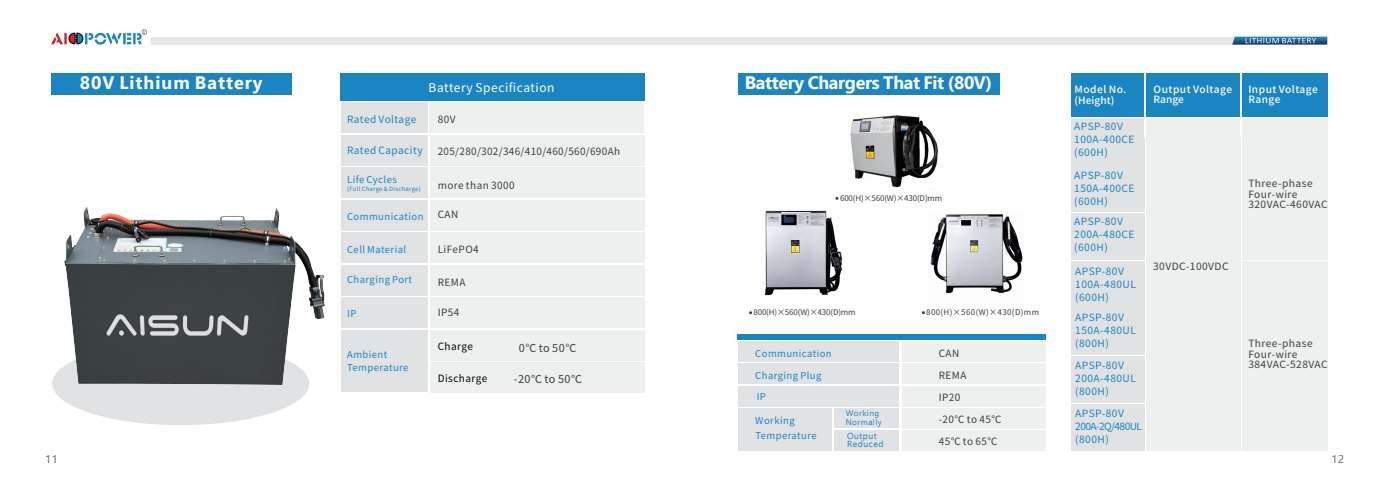
<style>
.page{position:relative;width:1389px;height:497px;background:#fff}
.page>*{position:absolute;margin:0;border:0;box-sizing:border-box;transform-origin:0 0}
.t1{font:700 18px "Ebrima";letter-spacing:-.025em;color:#fff}
.t2{font:700 18px "Ebrima";letter-spacing:.055em;color:#fff}
.t3{font:12px "Source Han Sans CN";letter-spacing:.045em;color:#fff}
.t4{font:11px "Ebrima";color:#5c5e62}
.t5{font:10.9px "Source Han Sans CN";letter-spacing:.045em;color:#3e3e3f}
.t6{font:10.1px "Source Han Sans CN";letter-spacing:.045em;color:#1b85c2}
.t7{font:10px/10.7px "Source Han Sans CN";letter-spacing:.045em;color:#3e3e3f}
.t8{font:10px/13px "Source Han Sans CN";letter-spacing:.045em;color:#1b85c2}
.t9{font:500 10px/10.7px "Source Han Sans CN";letter-spacing:.045em;color:#fff}
.t10{font:10px/13px "Source Han Sans CN";letter-spacing:-.01em;color:#1b85c2}
.t11{font:500 10px/10.7px "Source Han Sans CN";letter-spacing:.02em;color:#fff}
.t12{font:10px "Source Han Sans CN";letter-spacing:.045em;color:#030303}
.t13{font:9.5px/15.2px "Source Han Sans CN";letter-spacing:.045em;color:#1b85c2}
.t14{font:8.7px/8.6px "Ebrima";letter-spacing:.055em;color:#1b85c2}
.t15{font:8.2px/8.4px "Ebrima";letter-spacing:.055em;color:#1b85c2}
.t16{font:7.8px "Source Han Sans CN";letter-spacing:-.02em;color:#3e3e3f}
.t17{font:7.8px "Source Han Sans CN";letter-spacing:.045em;color:#3e3e3f}
.t18{font:5.9px "Source Han Sans CN";letter-spacing:.045em;color:#1b85c2}
</style>
<div class="page">
<div style="left:151px;top:37px;width:1090px;height:8px;background:#e6e7e9"></div>
<img style="left:51px;top:29px;width:96px;height:16px">
<svg style="left:1232px;top:37px;width:95px;height:8px"></svg>
<div style="left:737px;top:334px;width:309px;height:5px;background:#1b85c2"></div>
<div style="left:738px;top:341px;width:161px;height:20px;background:#e0e2e3"></div>
<div style="left:902px;top:341px;width:143px;height:20px;background:#eef0f0"></div>
<div style="left:738px;top:363px;width:161px;height:20px;background:#e0e2e3"></div>
<div style="left:902px;top:363px;width:143px;height:20px;background:#eef0f0"></div>
<div style="left:738px;top:385px;width:161px;height:21px;background:#e0e2e3"></div>
<div style="left:902px;top:385px;width:144px;height:21px;background:#eef0f0"></div>
<div style="left:738px;top:407px;width:161px;height:27px;background:#e0e2e3"></div>
<div style="left:902px;top:407px;width:144px;height:21px;background:#eef0f0"></div>
<div style="left:738px;top:429px;width:161px;height:21px;background:#e0e2e3"></div>
<div style="left:902px;top:429px;width:144px;height:21px;background:#eef0f0"></div>
<hr style="left:832px;top:406px;width:2px;height:46px;background:#fff">
<hr style="left:833px;top:428px;width:66px;height:1px;background:#fff">
<div style="left:1071px;top:74px;width:256px;height:43px;background:#1b85c2"></div>
<div style="left:1071px;top:118px;width:73px;height:46px;background:#e0e2e3"></div>
<div style="left:1146px;top:118px;width:94px;height:332px;background:#eef0f0"></div>
<div style="left:1071px;top:165px;width:73px;height:47px;background:#e0e2e3"></div>
<div style="left:1071px;top:213px;width:73px;height:46px;background:#e0e2e3"></div>
<div style="left:1071px;top:260px;width:73px;height:47px;background:#e0e2e3"></div>
<div style="left:1071px;top:308px;width:73px;height:46px;background:#e0e2e3"></div>
<div style="left:1071px;top:355px;width:73px;height:47px;background:#e0e2e3"></div>
<div style="left:1071px;top:403px;width:73px;height:46px;background:#e0e2e3"></div>
<div style="left:1242px;top:118px;width:85px;height:141px;background:#eef0f0"></div>
<div style="left:1242px;top:261px;width:85px;height:189px;background:#eef0f0"></div>
<hr style="left:1144px;top:71px;width:2px;height:66px;background:#fff">
<hr style="left:1240px;top:70px;width:2px;height:67px;background:#fff">
<div style="left:341px;top:73px;width:304px;height:28px;background:#1b85c2"></div>
<div style="left:342px;top:103px;width:86px;height:30px;background:#e0e2e3"></div>
<div style="left:430px;top:103px;width:214px;height:30px;background:#eef0f0"></div>
<div style="left:342px;top:135px;width:86px;height:30px;background:#e0e2e3"></div>
<div style="left:430px;top:135px;width:214px;height:30px;background:#eef0f0"></div>
<div style="left:342px;top:167px;width:86px;height:30px;background:#e0e2e3"></div>
<div style="left:430px;top:167px;width:214px;height:30px;background:#eef0f0"></div>
<div style="left:342px;top:200px;width:86px;height:30px;background:#e0e2e3"></div>
<div style="left:430px;top:200px;width:215px;height:30px;background:#eef0f0"></div>
<div style="left:342px;top:232px;width:86px;height:30px;background:#e0e2e3"></div>
<div style="left:430px;top:232px;width:215px;height:30px;background:#eef0f0"></div>
<div style="left:342px;top:265px;width:86px;height:30px;background:#e0e2e3"></div>
<div style="left:430px;top:265px;width:215px;height:30px;background:#eef0f0"></div>
<div style="left:342px;top:297px;width:86px;height:30px;background:#e0e2e3"></div>
<div style="left:431px;top:297px;width:214px;height:30px;background:#eef0f0"></div>
<div style="left:342px;top:330px;width:86px;height:61px;background:#e0e2e3"></div>
<div style="left:431px;top:330px;width:214px;height:30px;background:#eef0f0"></div>
<div style="left:431px;top:362px;width:214px;height:30px;background:#eef0f0"></div>
<div style="left:52px;top:341px;width:257px;height:83px;background:#e0e2e3;border-radius:50%"></div>
<div style="left:52px;top:74px;width:240px;height:21px;background:#1b85c2"></div>
<div style="left:738px;top:74px;width:262px;height:21px;background:#1b85c2"></div>
<img style="left:930px;top:214px;width:93px;height:80px">
<img style="left:765px;top:210px;width:78px;height:86px">
<img style="left:52px;top:178px;width:334px;height:235px">
<img style="left:850px;top:115px;width:88px;height:73px">
<h1 class="t2" style="left:80px;top:69px;width:184px">80V Lithium Battery</h1>
<p class="t3" style="left:429px;top:80px;width:127px">Battery Specification</p>
<p class="t6" style="left:347px;top:113px;width:71px">Rated Voltage</p>
<p class="t6" style="left:347px;top:144px;width:77px">Rated Capacity</p>
<p class="t13" style="left:347px;top:172px;width:51px">Life Cycles</p>
<p class="t18" style="left:347px;top:185px;width:75px">(Full Charge &amp; Discharge)</p>
<p class="t13" style="left:347px;top:209px;width:78px">Communication</p>
<p class="t13" style="left:347px;top:241px;width:61px">Cell Material</p>
<p class="t13" style="left:347px;top:271px;width:67px">Charging Port</p>
<p class="t13" style="left:347px;top:305px;width:11px">IP</p>
<p class="t13" style="left:347px;top:348px;width:63px;line-height:12.6px">Ambient<br>Temperature</p>
<p class="t7" style="left:438px;top:114px;width:19px">80V</p>
<p class="t7" style="left:438px;top:146px;width:184px">205/280/302/346/410/460/560/690Ah</p>
<p class="t7" style="left:438px;top:180px;width:78px">more than 3000</p>
<p class="t7" style="left:438px;top:209px;width:22px">CAN</p>
<p class="t7" style="left:438px;top:244px;width:43px">LiFePO4</p>
<p class="t7" style="left:438px;top:276px;width:29px">REMA</p>
<p class="t7" style="left:438px;top:306px;width:23px">IP54</p>
<p class="t12" style="left:438px;top:340px;width:37px">Charge</p>
<p class="t12" style="left:438px;top:372px;width:51px">Discharge</p>
<p class="t5" style="left:519px;top:342px;width:59px">0℃ to 50℃</p>
<p class="t5" style="left:514px;top:372px;width:70px">-20℃ to 50℃</p>
<h1 class="t1" style="left:745px;top:70px;width:249px">Battery Chargers That Fit (80V)</h1>
<p class="t16" style="left:840px;top:194px;width:104px">600(H)×560(W)×430(D)mm</p>
<p class="t16" style="left:753px;top:307px;width:104px">800(H)×560(W)×430(D)mm</p>
<p class="t13" style="left:755px;top:346px;width:78px">Communication</p>
<p class="t13" style="left:755px;top:367px;width:68px">Charging Plug</p>
<p class="t13" style="left:757px;top:389px;width:11px">IP</p>
<p class="t13" style="left:755px;top:412px;width:63px">Working<br>Temperature</p>
<p class="t15" style="left:846px;top:408px;width:38px">Working<br>Normally</p>
<p class="t14" style="left:847px;top:430px;width:38px">Output<br>Reduced</p>
<p class="t17" style="left:926px;top:307px;width:114px">800(H)×560(W)×430(D)mm</p>
<p class="t7" style="left:939px;top:347px;width:22px">CAN</p>
<p class="t7" style="left:939px;top:369px;width:29px">REMA</p>
<p class="t7" style="left:939px;top:391px;width:23px">IP20</p>
<p class="t7" style="left:939px;top:413px;width:64px">-20℃ to 45℃</p>
<p class="t7" style="left:939px;top:435px;width:60px">45℃ to 65℃</p>
<p class="t11" style="left:1075px;top:84px;width:53px">Model No. (Height)</p>
<p class="t9" style="left:1154px;top:84px;width:80px">Output Voltage<br>Range</p>
<p class="t9" style="left:1248px;top:84px;width:71px">Input Voltage<br>Range</p>
<p class="t8" style="left:1074px;top:120px;width:62px">APSP-80V<br>100A-400CE (600H)</p>
<p class="t8" style="left:1074px;top:168px;width:62px">APSP-80V<br>150A-400CE (600H)</p>
<p class="t8" style="left:1074px;top:214px;width:62px">APSP-80V<br>200A-480CE (600H)</p>
<p class="t8" style="left:1075px;top:264px;width:62px">APSP-80V<br>100A-480UL (600H)</p>
<p class="t8" style="left:1075px;top:310px;width:62px">APSP-80V<br>150A-480UL (800H)</p>
<p class="t8" style="left:1075px;top:358px;width:62px">APSP-80V<br>200A-480UL (800H)</p>
<p class="t10" style="left:1075px;top:406px;width:68px">APSP-80V<br>200A-2Q/480UL (800H)</p>
<p class="t7" style="left:1153px;top:261px;width:77px">30VDC-100VDC</p>
<p class="t7" style="left:1248px;top:178px;width:81px">Three-phase<br>Four-wire<br>320VAC-460VAC</p>
<p class="t7" style="left:1248px;top:337px;width:81px">Three-phase<br>Four-wire<br>384VAC-528VAC</p>
<p class="t4" style="left:45px;top:450px;width:14px">11</p>
<p class="t4" style="left:1332px;top:450px;width:14px">12</p>
</div>
